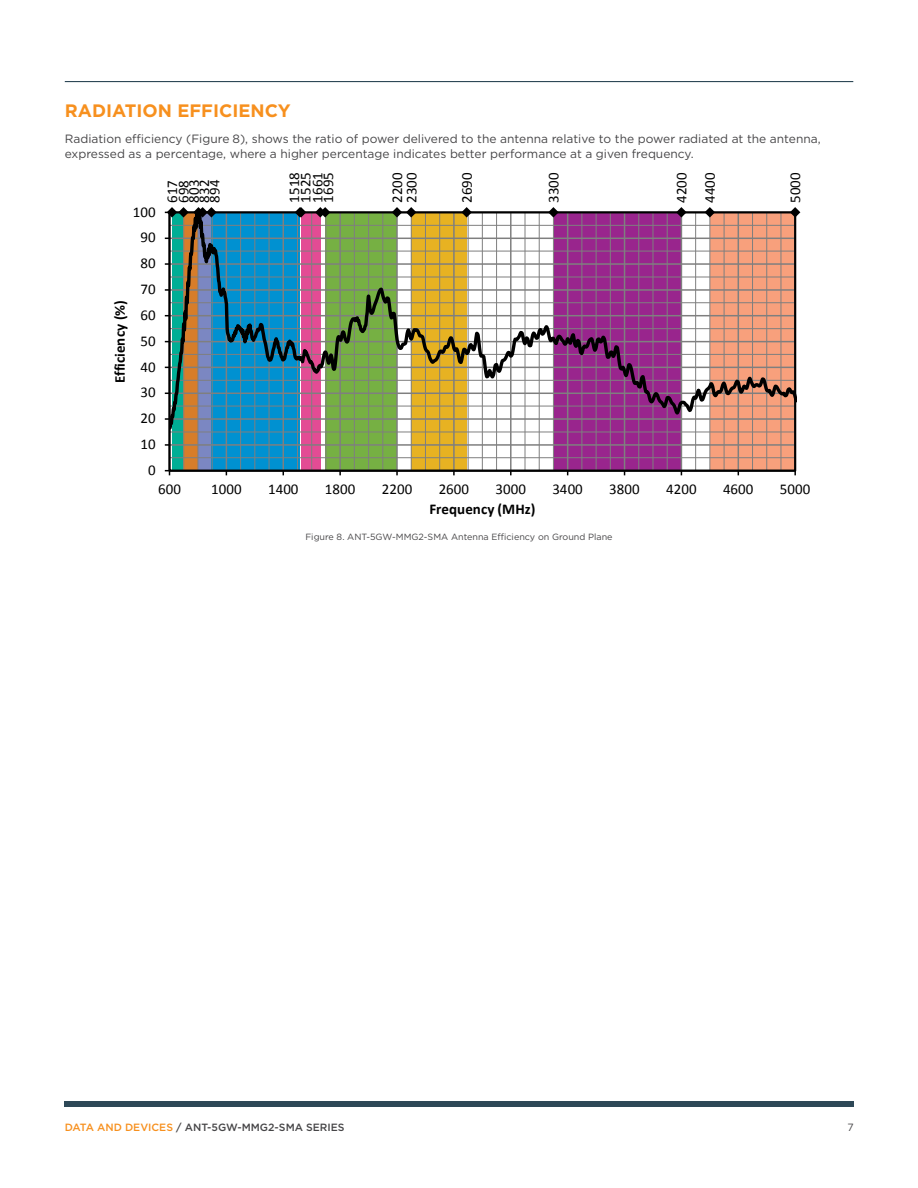
<style>
.page{position:relative;width:918px;height:1188px;background:#fff}
.page>*{position:absolute;margin:0;border:0;box-sizing:border-box;transform-origin:0 0}
.t1{font:700 18px "Gotham";color:#f7901e}
.t2{font:15px/11.4px "Calibri";color:#000}
.t3{font:700 15px "Calibri";letter-spacing:.005em;color:#000}
.t4{font:12px/14.4px "Gotham";color:#464547}
.t5{font:500 10.5px "Gotham";color:#464547}
.t6{font:10.5px "Gotham";color:#464547}
.t7{font:9px "Gotham";color:#464547}
.s1{color:#f7901e}
</style>
<div class="page">
<hr style="left:65px;top:81px;width:788px;height:1px;background:#2e4857">
<div style="left:65px;top:1101px;width:789px;height:6px;background:#2e4857"></div>
<div style="left:172px;top:213px;width:11px;height:257px;background:#00ae95"></div>
<div style="left:183px;top:213px;width:15px;height:257px;background:#d77d2a"></div>
<div style="left:198px;top:213px;width:13px;height:257px;background:#7b87c2"></div>
<div style="left:211px;top:213px;width:89px;height:257px;background:#0091d1"></div>
<div style="left:554px;top:213px;width:128px;height:257px;background:#99258d"></div>
<div style="left:710px;top:213px;width:85px;height:257px;background:#f8a07c"></div>
<div style="left:301px;top:213px;width:19px;height:257px;background:#e34c94"></div>
<div style="left:325px;top:213px;width:72px;height:257px;background:#76b043"></div>
<div style="left:411px;top:213px;width:56px;height:257px;background:#e7b222"></div>
<hr style="left:170px;top:457px;width:625px;height:1px;background:#7f7f7f">
<hr style="left:170px;top:444px;width:625px;height:2px;background:#7f7f7f">
<hr style="left:183px;top:212px;width:1px;height:259px;background:#7f7f7f">
<hr style="left:198px;top:212px;width:1px;height:259px;background:#7f7f7f">
<hr style="left:212px;top:212px;width:1px;height:259px;background:#7f7f7f">
<hr style="left:240px;top:212px;width:1px;height:259px;background:#7f7f7f">
<hr style="left:254px;top:212px;width:1px;height:259px;background:#7f7f7f">
<hr style="left:269px;top:212px;width:1px;height:259px;background:#7f7f7f">
<hr style="left:297px;top:212px;width:1px;height:259px;background:#7f7f7f">
<hr style="left:311px;top:212px;width:1px;height:259px;background:#7f7f7f">
<hr style="left:326px;top:212px;width:1px;height:259px;background:#7f7f7f">
<hr style="left:354px;top:212px;width:1px;height:259px;background:#7f7f7f">
<hr style="left:368px;top:212px;width:1px;height:259px;background:#7f7f7f">
<hr style="left:382px;top:212px;width:1px;height:259px;background:#7f7f7f">
<hr style="left:411px;top:212px;width:1px;height:259px;background:#7f7f7f">
<hr style="left:425px;top:212px;width:1px;height:259px;background:#7f7f7f">
<hr style="left:439px;top:212px;width:1px;height:259px;background:#7f7f7f">
<hr style="left:468px;top:212px;width:1px;height:259px;background:#7f7f7f">
<hr style="left:482px;top:212px;width:1px;height:259px;background:#7f7f7f">
<hr style="left:496px;top:212px;width:1px;height:259px;background:#7f7f7f">
<hr style="left:525px;top:212px;width:1px;height:259px;background:#7f7f7f">
<hr style="left:539px;top:212px;width:1px;height:259px;background:#7f7f7f">
<hr style="left:553px;top:212px;width:1px;height:259px;background:#7f7f7f">
<hr style="left:582px;top:212px;width:1px;height:259px;background:#7f7f7f">
<hr style="left:596px;top:212px;width:1px;height:259px;background:#7f7f7f">
<hr style="left:610px;top:212px;width:1px;height:259px;background:#7f7f7f">
<hr style="left:638px;top:212px;width:1px;height:259px;background:#7f7f7f">
<hr style="left:653px;top:212px;width:1px;height:259px;background:#7f7f7f">
<hr style="left:667px;top:212px;width:1px;height:259px;background:#7f7f7f">
<hr style="left:695px;top:212px;width:1px;height:259px;background:#7f7f7f">
<hr style="left:709px;top:212px;width:1px;height:259px;background:#7f7f7f">
<hr style="left:724px;top:212px;width:1px;height:259px;background:#7f7f7f">
<hr style="left:752px;top:212px;width:1px;height:259px;background:#7f7f7f">
<hr style="left:766px;top:212px;width:1px;height:259px;background:#7f7f7f">
<hr style="left:781px;top:212px;width:1px;height:259px;background:#7f7f7f">
<hr style="left:226px;top:212px;width:1px;height:259px;background:#7f7f7f">
<hr style="left:283px;top:212px;width:1px;height:259px;background:#7f7f7f">
<hr style="left:339px;top:212px;width:2px;height:259px;background:#7f7f7f">
<hr style="left:396px;top:212px;width:2px;height:259px;background:#7f7f7f">
<hr style="left:453px;top:212px;width:2px;height:259px;background:#7f7f7f">
<hr style="left:510px;top:212px;width:2px;height:259px;background:#7f7f7f">
<hr style="left:567px;top:212px;width:1px;height:259px;background:#7f7f7f">
<hr style="left:624px;top:212px;width:1px;height:259px;background:#7f7f7f">
<hr style="left:681px;top:212px;width:1px;height:259px;background:#7f7f7f">
<hr style="left:738px;top:212px;width:1px;height:259px;background:#7f7f7f">
<hr style="left:169px;top:212px;width:1px;height:259px;background:#000">
<hr style="left:170px;top:470px;width:625px;height:1px;background:#000">
<svg style="left:165px;top:470px;width:5px;height:5px"></svg>
<svg style="left:170px;top:212px;width:626px;height:232px"></svg>
<svg style="left:392px;top:207px;width:24px;height:11px"></svg>
<svg style="left:461px;top:207px;width:11px;height:11px"></svg>
<svg style="left:548px;top:207px;width:11px;height:11px"></svg>
<svg style="left:676px;top:207px;width:11px;height:11px"></svg>
<svg style="left:705px;top:207px;width:10px;height:11px"></svg>
<svg style="left:790px;top:207px;width:10px;height:11px"></svg>
<svg style="left:165px;top:207px;width:52px;height:11px"></svg>
<svg style="left:295px;top:207px;width:11px;height:11px"></svg>
<svg style="left:315px;top:207px;width:15px;height:11px"></svg>
<h1 class="t1" style="left:65px;top:99px;width:227px">RADIATION EFFICIENCY</h1>
<p class="t4" style="left:65px;top:132px;width:757px">Radiation efficiency (Figure 8), shows the ratio of power delivered to the antenna relative to the power radiated at the antenna, expressed as a percentage, where a higher percentage indicates better performance at a given frequency.</p>
<p class="t2" style="left:133px;top:206px;width:24px">100</p>
<p class="t2" style="left:140px;top:231px;width:17px">90</p>
<p class="t2" style="left:140px;top:257px;width:17px">80</p>
<p class="t3" style="left:109px;top:383px;width:85px;rotate:-90deg">Efficiency (%)</p>
<p class="t2" style="left:140px;top:283px;width:17px">70</p>
<p class="t2" style="left:140px;top:309px;width:17px">60</p>
<p class="t2" style="left:140px;top:335px;width:17px">50</p>
<p class="t2" style="left:140px;top:360px;width:17px">40</p>
<p class="t2" style="left:140px;top:386px;width:17px">30</p>
<p class="t2" style="left:140px;top:412px;width:17px">20</p>
<p class="t2" style="left:140px;top:438px;width:17px">10</p>
<p class="t2" style="left:148px;top:464px;width:9px">0</p>
<p class="t2" style="left:166px;top:203px;width:24px;rotate:-90deg">617<br>698</p>
<p class="t2" style="left:188px;top:203px;width:24px;rotate:-90deg">803</p>
<p class="t2" style="left:198px;top:203px;width:24px;rotate:-90deg">832</p>
<p class="t2" style="left:208px;top:203px;width:24px;rotate:-90deg">894</p>
<p class="t2" style="left:288px;top:203px;width:32px;text-align:justify;rotate:-90deg">1518<br>1525<br>1661<br>1695</p>
<p class="t2" style="left:390px;top:203px;width:32px;line-height:14.2px;rotate:-90deg">2200<br>2300</p>
<p class="t2" style="left:461px;top:203px;width:32px;rotate:-90deg">2690</p>
<p class="t2" style="left:547px;top:203px;width:32px;rotate:-90deg">3300</p>
<p class="t2" style="left:667px;top:203px;width:32px;line-height:28.5px;rotate:-90deg">4200<br>4400</p>
<p class="t2" style="left:789px;top:203px;width:32px;rotate:-90deg">5000</p>
<p class="t2" style="left:158px;top:483px;width:24px">600</p>
<p class="t2" style="left:211px;top:483px;width:32px">1000</p>
<p class="t2" style="left:268px;top:483px;width:32px">1400</p>
<p class="t2" style="left:325px;top:483px;width:32px">1800</p>
<p class="t2" style="left:382px;top:483px;width:32px">2200</p>
<p class="t2" style="left:439px;top:483px;width:32px">2600</p>
<p class="t2" style="left:496px;top:483px;width:32px">3000</p>
<p class="t2" style="left:552px;top:483px;width:32px">3400</p>
<p class="t2" style="left:609px;top:483px;width:32px">3800</p>
<p class="t2" style="left:666px;top:483px;width:32px">4200</p>
<p class="t2" style="left:723px;top:483px;width:32px">4600</p>
<p class="t2" style="left:780px;top:483px;width:32px">5000</p>
<p class="t3" style="left:429px;top:498px;width:107px">Frequency (MHz)</p>
<p class="t7" style="left:305px;top:531px;width:309px">Figure 8. ANT-5GW-MMG2-SMA Antenna Efficiency on Ground Plane</p>
<p class="t5" style="left:65px;top:1120px;width:281px"><span class="s1">DATA AND DEVICES</span> / ANT-5GW-MMG2-SMA SERIES</p>
<p class="t6" style="left:848px;top:1121px;width:8px">7</p>
</div>
